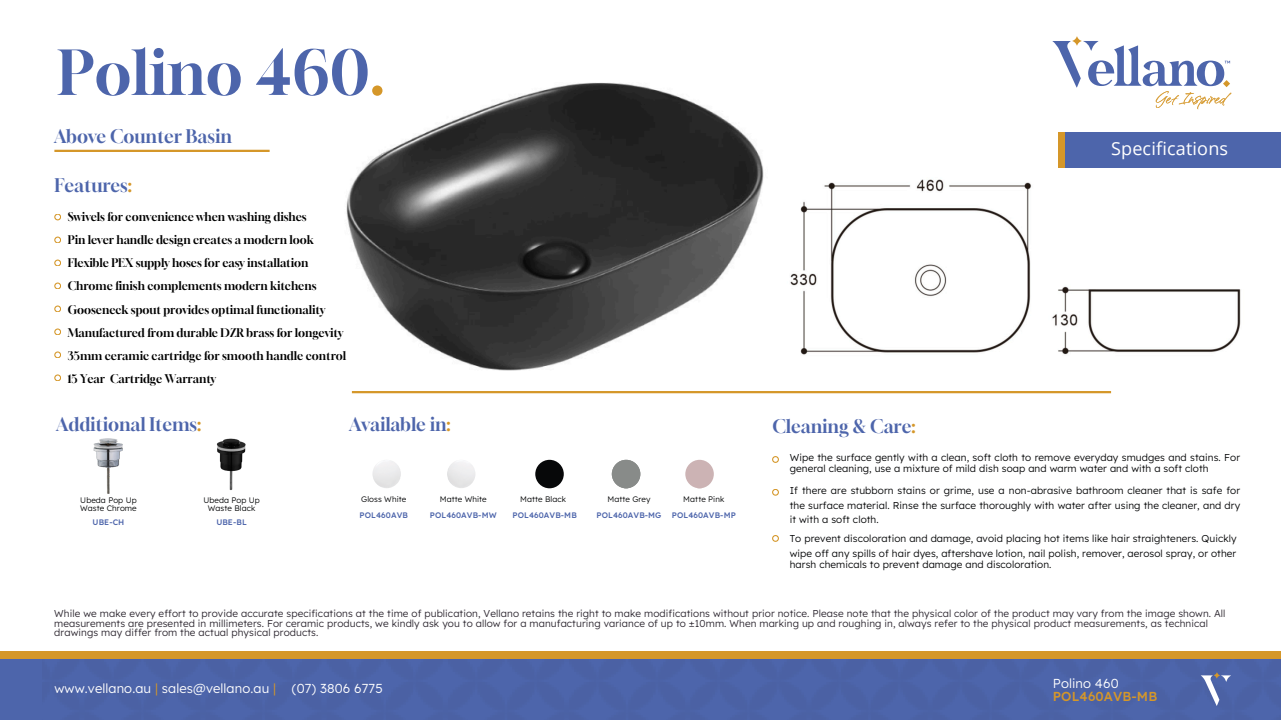
<style>
.page{position:relative;width:1281px;height:720px;background:#fff}
.page>*{position:absolute;margin:0;border:0;box-sizing:border-box;transform-origin:0 0}
.t1{font:60.6px "Gloock";color:#4d65ab}
.t2{font:18px "Gloock";color:#4d65ab}
.t3{font:18px "Open Sans";letter-spacing:.01em;color:#fff}
.t4{font:300 13px "Lexend";letter-spacing:.01em;color:#fff}
.t5{font:500 13px/12.8px "Lexend";letter-spacing:.01em;color:#d59729}
.t6{font:11.4px/23.2px "Gloock";color:#000}
.t7{font:300 10px/10.5px "Lexend";letter-spacing:.01em;color:#070809}
.t8{font:300 10px/9.8px "Lexend";letter-spacing:.01em;color:#2f2932}
.t9{font:500 8px/16px "Lexend";letter-spacing:.01em;color:#4d65ab;text-align:center}
.t10{font:300 8px/8px "Lexend";letter-spacing:.01em;color:#070809}
.s1{color:#d59729}
.s2{font-weight:500;color:#4d65ab}
.s3{font-weight:300;color:#070809}
.s4{font-weight:300;color:#fff}
</style>
<div class="page">
<img style="left:790px;top:179px;width:451px;height:176px">
<div style="left:1057px;top:132px;width:223px;height:36px;background:#4d65ab"></div>
<div style="left:1057px;top:132px;width:7px;height:36px;background:#d59729"></div>
<div style="left:0;top:655px;width:1280px;height:65px;background:#4d65ab"></div>
<svg style="left:54px;top:214px;width:7px;height:6px"></svg>
<svg style="left:54px;top:237px;width:7px;height:6px"></svg>
<svg style="left:54px;top:260px;width:7px;height:6px"></svg>
<svg style="left:54px;top:283px;width:7px;height:6px"></svg>
<svg style="left:54px;top:306px;width:7px;height:6px"></svg>
<svg style="left:54px;top:328px;width:7px;height:7px"></svg>
<svg style="left:54px;top:351px;width:7px;height:7px"></svg>
<svg style="left:54px;top:374px;width:7px;height:7px"></svg>
<svg style="left:772px;top:456px;width:6px;height:7px"></svg>
<svg style="left:772px;top:489px;width:6px;height:7px"></svg>
<svg style="left:772px;top:535px;width:6px;height:7px"></svg>
<div style="left:0;top:651px;width:1280px;height:8px;background:#d59729"></div>
<svg style="left:1201px;top:672px;width:29px;height:34px"></svg>
<svg style="left:1052px;top:36px;width:179px;height:73px"></svg>
<img style="left:372px;top:460px;width:29px;height:28px">
<img style="left:447px;top:461px;width:28px;height:27px">
<div style="left:685px;top:460px;width:28px;height:28px;background:#ccb3b4;border-radius:50%"></div>
<img style="left:93px;top:438px;width:30px;height:56px">
<img style="left:216px;top:438px;width:30px;height:52px">
<div style="left:535px;top:460px;width:28px;height:28px;background:#070809;border-radius:50%"></div>
<div style="left:612px;top:460px;width:28px;height:28px;background:#888b89;border-radius:50%"></div>
<hr style="left:352px;top:391px;width:758px;height:2px;background:#d59729">
<hr style="left:54px;top:150px;width:215px;height:2px;background:#d59729">
<img style="left:346px;top:82px;width:418px;height:289px">
<p class="t1" style="left:58px;top:36px;width:329px">Polino 460<span class="s1">.</span></p>
<p class="t2" style="left:54px;top:125px;width:179px">Above Counter Basin</p>
<p class="t2" style="left:54px;top:175px;width:79px">Features<span class="s1">:</span></p>
<p class="t6" style="left:68px;top:205px;width:280px">Swivels for convenience when washing dishes<br>Pin lever handle design creates a modern look Flexible PEX supply hoses for easy installation Chrome finish complements modern kitchens Gooseneck spout provides optimal functionality Manufactured from durable DZR brass for longevity 35mm ceramic cartridge for smooth handle control 15 Year Cartridge Warranty</p>
<p class="t2" style="left:56px;top:414px;width:147px">Additional Items<span class="s1">:</span></p>
<p class="t2" style="left:349px;top:414px;width:103px">Available in<span class="s1">:</span></p>
<p class="t2" style="left:772px;top:415px;width:144px">Cleaning &amp; Care<span class="s1">:</span></p>
<h2 class="t3" style="left:1110px;top:135px;width:119px">Specifications</h2>
<p class="t7" style="left:789px;top:452px;width:452px">Wipe the surface gently with a clean, soft cloth to remove everyday smudges and stains. For general cleaning, use a mixture of mild dish soap and warm water and with a soft cloth</p>
<h2 class="t7" style="left:789px;top:485px;width:452px">If there are stubborn stains or grime, use a non-abrasive bathroom cleaner that is safe for</h2>
<p class="t7" style="left:789px;top:498px;width:452px;line-height:14.2px">the surface material. Rinse the surface thoroughly with water after using the cleaner, and dry it with a soft cloth.</p>
<p class="t7" style="left:789px;top:531px;width:448px;line-height:15px">To prevent discoloration and damage, avoid placing hot items like hair straighteners. Quickly wipe off any spills of hair dyes, aftershave lotion, nail polish, remover, aerosol spray, or other</p>
<p class="t7" style="left:789px;top:559px;width:263px">harsh chemicals to prevent damage and discoloration.</p>
<p class="t8" style="left:54px;top:608px;width:1172px">While we make every effort to provide accurate specifications at the time of publication, Vellano retains the right to make modifications without prior notice. Please note that the physical color of the product may vary from the image shown. All</p>
<p class="t8" style="left:54px;top:618px;width:1155px">measurements are presented in millimeters. For ceramic products, we kindly ask you to allow for a manufacturing variance of up to ±10mm. When marking up and roughing in, always refer to the physical product measurements, as technical drawings may differ from the actual physical products.</p>
<p class="t10" style="left:359px;top:491px;width:50px;line-height:16px">Gloss White<br><span class="s2">POL460AVB</span></p>
<p class="t9" style="left:430px;top:491px;width:68px"><span class="s3">Matte White<br></span>POL460AVB-MW</p>
<h6 class="t10" style="left:520px;top:495px;width:47px">Matte Black</h6>
<p class="t9" style="left:596px;top:491px;width:66px"><span class="s3">Matte Grey<br></span>POL460AVB-MG</p>
<p class="t9" style="left:672px;top:491px;width:65px"><span class="s3">Matte Pink<br></span>POL460AVB-MP</p>
<p class="t10" style="left:80px;top:496px;width:58px">Ubeda Pop Up<br>Waste Chrome</p>
<p class="t9" style="left:93px;top:514px;width:33px">UBE-CH</p>
<p class="t10" style="left:203px;top:496px;width:58px;text-align:center">Ubeda Pop Up<br>Waste Black</p>
<p class="t9" style="left:216px;top:514px;width:32px">UBE-BL</p>
<p class="t9" style="left:512px;top:507px;width:66px">POL460AVB-MB</p>
<p class="t4" style="left:54px;top:680px;width:223px">www.vellano.au <span class="s1">|</span> sales@vellano.au <span class="s1">|</span></p>
<p class="t4" style="left:292px;top:680px;width:92px">(07) 3806 6775</p>
<h2 class="t5" style="left:1052px;top:677px;width:106px"><span class="s4">Polino 460<br></span>POL460AVB-MB</h2>
</div>
